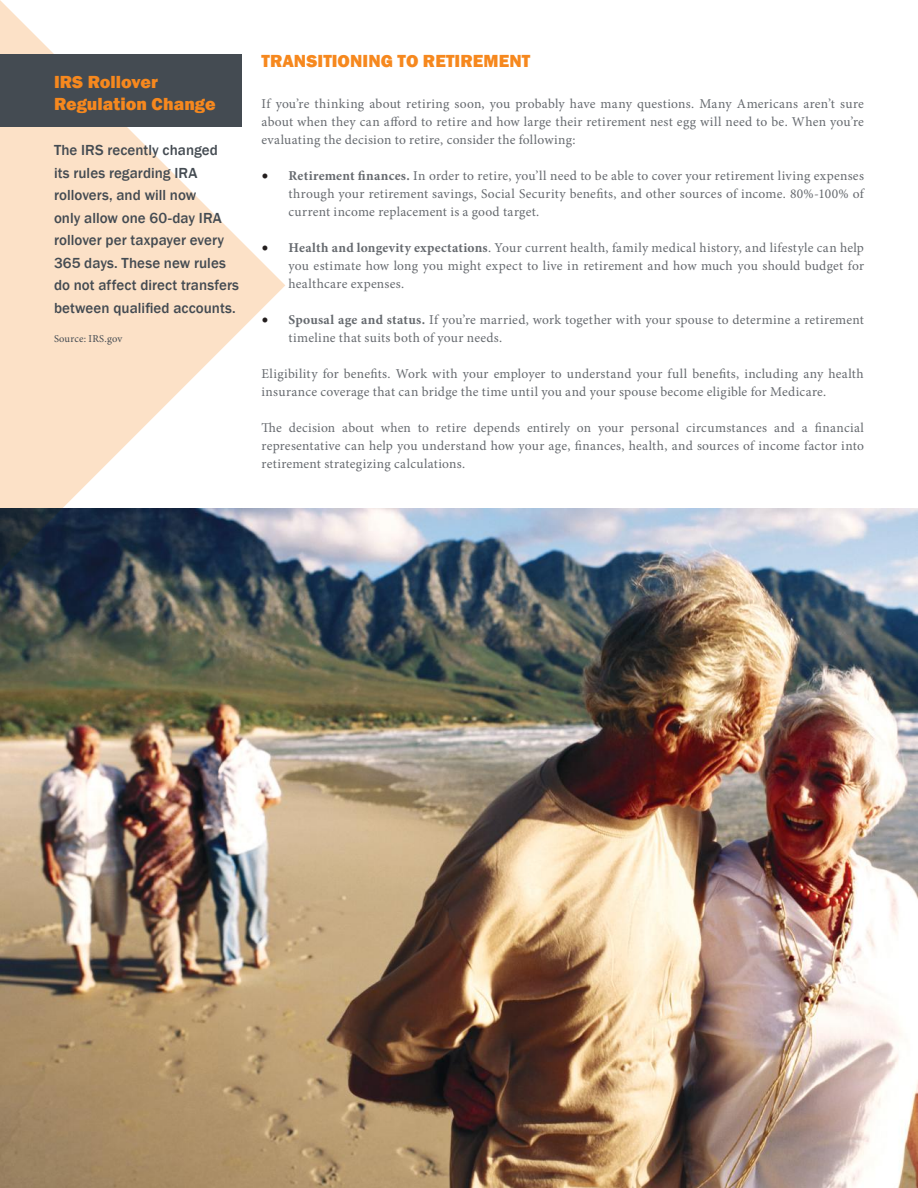
<style>
.page{position:relative;width:918px;height:1188px;background:#fff}
.page>*{position:absolute;margin:0;border:0;box-sizing:border-box;transform-origin:0 0}
.t1{font:800 18px/22.5px "Franklin Gothic";color:#f6881e}
.t2{font:500 15px/22.5px "Franklin Gothic";letter-spacing:.005em;color:#444b52}
.t3{font:13.5px/18px "Minion Pro";letter-spacing:.015em;color:#666a6f;text-align:justify}
.t4{font:10.5px "Minion Pro";letter-spacing:.02em;color:#444b52}
.s1{font-weight:700;font-size:18px;color:#241f1f}
.s2{font-weight:700}
</style>
<div class="page">
<img style="left:0;top:509px;width:917px;height:679px">
<svg style="left:0;top:0;width:285px;height:584px;fill:#fce1c7"></svg>
<div style="left:0;top:54px;width:241px;height:72px;background:#444b52"></div>
<h1 class="t1" style="left:54px;top:70px;width:163px">IRS Rollover<br>Regulation Change</h1>
<p class="t2" style="left:54px;top:139px;width:187px">The IRS recently changed<br>its rules regarding IRA rollovers, and will now<br>only allow one 60-day IRA rollover per taxpayer every<br>365 days. These new rules do not affect direct transfers between qualified accounts.</p>
<p class="t4" style="left:54px;top:332px;width:70px">Source: IRS.gov</p>
<h1 class="t1" style="left:262px;top:49px;width:270px">TRANSITIONING TO RETIREMENT</h1>
<p class="t3" style="left:262px;top:95px;width:604px">If you’re thinking about retiring soon, you probably have many questions. Many Americans aren’t sure about when they can afford to retire and how large their retirement nest egg will need to be. When you’re evaluating the decision to retire, consider the following:</p>
<p class="t3" style="left:289px;top:167px;width:577px;text-indent:-27px"><span class="s1">•</span> <span class="s2">Retirement finances.</span> In order to retire, you’ll need to be able to cover your retirement living expenses through your retirement savings, Social Security benefits, and other sources of income. 80%-100% of current income replacement is a good target.</p>
<p class="t3" style="left:289px;top:239px;width:577px;text-indent:-27px"><span class="s1">•</span> <span class="s2">Health and longevity expectations</span>. Your current health, family medical history, and lifestyle can help you estimate how long you might expect to live in retirement and how much you should budget for healthcare expenses.</p>
<p class="t3" style="left:289px;top:311px;width:577px;text-indent:-27px"><span class="s1">•</span> <span class="s2">Spousal age and status.</span> If you’re married, work together with your spouse to determine a retirement timeline that suits both of your needs.</p>
<p class="t3" style="left:262px;top:365px;width:604px">Eligibility for benefits. Work with your employer to understand your full benefits, including any health insurance coverage that can bridge the time until you and your spouse become eligible for Medicare.</p>
<p class="t3" style="left:262px;top:419px;width:604px">The decision about when to retire depends entirely on your personal circumstances and a financial representative can help you understand how your age, finances, health, and sources of income factor into retirement strategizing calculations.</p>
</div>
